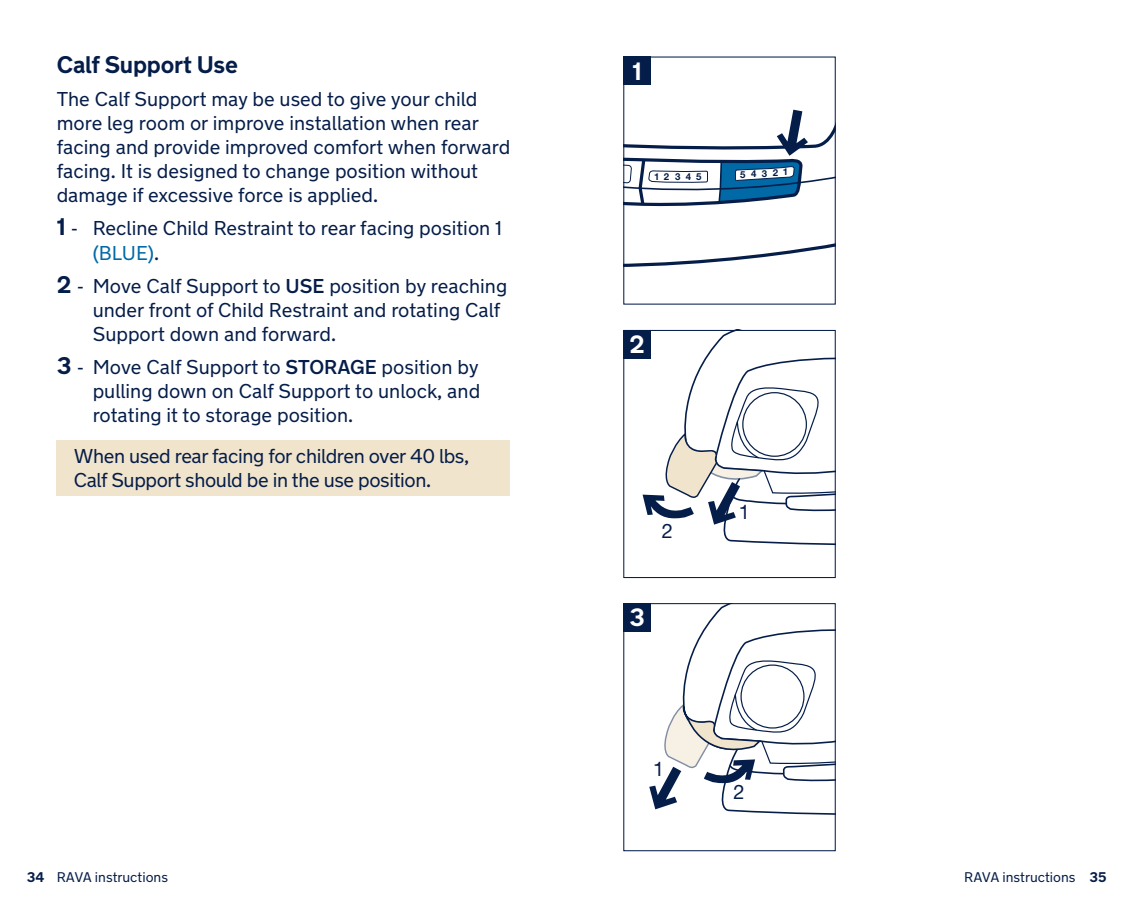
<style>
.page{position:relative;width:1134px;height:908px;background:#fff}
.page>*{position:absolute;margin:0;border:0;box-sizing:border-box;transform-origin:0 0}
.t1{font:700 25px "New Transport";color:#fff}
.t2{font:700 24px "New Transport";letter-spacing:-.01em;color:#051d49}
.t3{font:20px/24px "New Transport";color:#051d49}
.t4{font:20px/24px "New Transport";letter-spacing:-.02em;color:#051d49}
.t5{font:20px "Helvetica Neue LT Std";color:#051d49}
.t6{font:14px "New Transport";color:#051d49}
.t7{font:700 9.6px "Helvetica Neue LT Std";letter-spacing:.565em;color:#051d49}
.s1{font-weight:700;font-size:24px}
.s2{color:#0069a6}
.s3{font-weight:500}
.s4{font-weight:700}
</style>
<div class="page">
<svg style="left:649px;top:605px;width:185px;height:210px"></svg>
<svg style="left:643px;top:332px;width:191px;height:213px"></svg>
<svg style="left:625px;top:109px;width:209px;height:158px"></svg>
<div style="left:57px;top:440px;width:453px;height:55px;background:#f0e4cc"></div>
<div style="left:623px;top:56px;width:213px;height:248px;border:1px solid #051d49"></div>
<div style="left:623px;top:330px;width:213px;height:247px;border:1px solid #051d49"></div>
<div style="left:623px;top:603px;width:213px;height:247px;border:1px solid #051d49"></div>
<div style="left:623px;top:57px;width:28px;height:28px;background:#051d49"></div>
<div style="left:623px;top:330px;width:28px;height:28px;background:#051d49"></div>
<div style="left:623px;top:603px;width:28px;height:28px;background:#051d49"></div>
<p class="t2" style="left:57px;top:50px;width:183px">Calf Support Use</p>
<p class="t3" style="left:57px;top:87px;width:455px">The Calf Support may be used to give your child more leg room or improve installation when rear facing and provide improved comfort when forward facing. It is designed to change position without damage if excessive force is applied.</p>
<p class="t3" style="left:93px;top:216px;width:411px;text-indent:-36px"><span class="s1">1</span> - Recline Child Restraint to rear facing position 1 <span class="s2">(BLUE)</span>.</p>
<p class="t3" style="left:93px;top:273px;width:416px;text-indent:-36px"><span class="s1">2</span> - Move Calf Support to <span class="s3">USE</span> position by reaching under front of Child Restraint and rotating Calf<br>Support down and forward.</p>
<p class="t3" style="left:93px;top:354px;width:389px;text-align:justify;text-indent:-36px"><span class="s1">3</span> - Move Calf Support to <span class="s3">STORAGE</span> position by pulling down on Calf Support to unlock, and rotating it to storage position.</p>
<p class="t4" style="left:74px;top:444px;width:397px">When used rear facing for children over 40 lbs,<br>Calf Support should be in the use position.</p>
<p class="t1" style="left:632px;top:55px;width:11px">1</p>
<p class="t7" style="left:654px;top:171px;width:49px">12345</p>
<p class="t7" style="left:751px;top:167px;width:39px">4321</p>
<p class="t7" style="left:740px;top:169px;width:7px">5</p>
<p class="t1" style="left:629px;top:328px;width:17px">2</p>
<p class="t5" style="left:662px;top:518px;width:13px">2</p>
<p class="t1" style="left:629px;top:601px;width:17px">3</p>
<p class="t5" style="left:653px;top:756px;width:13px">1</p>
<p class="t5" style="left:739px;top:500px;width:13px">1</p>
<p class="t5" style="left:733px;top:780px;width:13px">2</p>
<p class="t6" style="left:27px;top:868px;width:143px"><span class="s4">34</span> RAVA instructions</p>
<p class="t6" style="left:964px;top:868px;width:144px">RAVA instructions <span class="s4">35</span></p>
</div>
